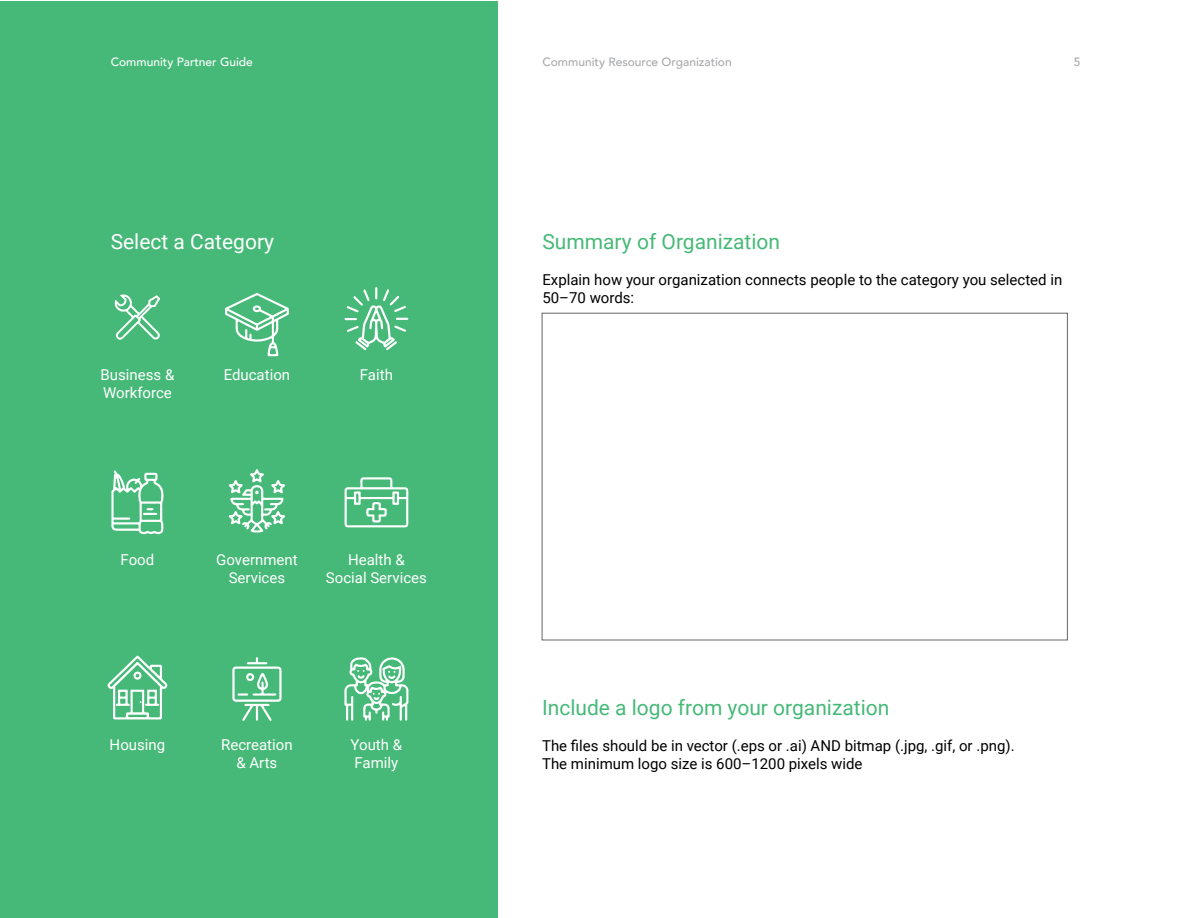
<style>
.page{position:relative;width:1188px;height:918px;background:#fff}
.page>*{position:absolute;margin:0;border:0;box-sizing:border-box;transform-origin:0 0}
.t1{font:21px "Roboto";color:#46b978}
.t2{font:21px "Roboto";color:#fff}
.t3{font:15px/18px "Roboto";color:#000}
.t4{font:15px/18px "Roboto";color:#fff;text-align:center}
.t5{font:500 12px "Avenir";color:#a7a9ac}
.t6{font:500 12px "Avenir";color:#fff}
</style>
<div class="page">
<div style="left:0;top:1px;width:498px;height:916px;background:#46b978"></div>
<svg style="left:344px;top:477px;width:65px;height:51px"></svg>
<svg style="left:111px;top:470px;width:53px;height:64px"></svg>
<svg style="left:107px;top:656px;width:61px;height:64px"></svg>
<svg style="left:225px;top:293px;width:64px;height:63px"></svg>
<svg style="left:115px;top:294px;width:45px;height:46px"></svg>
<svg style="left:344px;top:287px;width:65px;height:64px"></svg>
<svg style="left:344px;top:657px;width:65px;height:64px"></svg>
<svg style="left:232px;top:657px;width:50px;height:64px"></svg>
<svg style="left:228px;top:469px;width:57px;height:64px"></svg>
<p class="t6" style="left:111px;top:51px;width:144px">Community Partner Guide</p>
<p class="t5" style="left:1074px;top:51px;width:8px">5</p>
<p class="t5" style="left:542px;top:51px;width:191px">Community Resource Organization</p>
<h1 class="t2" style="left:111px;top:227px;width:165px">Select a Category</h1>
<h1 class="t1" style="left:542px;top:227px;width:239px">Summary of Organization</h1>
<p class="t3" style="left:542px;top:270px;width:521px">Explain how your organization connects people to the category you selected in<br>50–70 words:</p>
<p class="t4" style="left:101px;top:365px;width:75px;text-align:left">Business &amp;<br>Workforce</p>
<p class="t4" style="left:224px;top:365px;width:68px">Education</p>
<p class="t4" style="left:360px;top:365px;width:35px">Faith</p>
<p class="t4" style="left:121px;top:550px;width:35px">Food</p>
<p class="t4" style="left:216px;top:550px;width:83px">Government<br>Services</p>
<p class="t4" style="left:326px;top:550px;width:102px">Health &amp;<br>Social Services</p>
<p class="t4" style="left:110px;top:735px;width:57px">Housing</p>
<p class="t4" style="left:221px;top:735px;width:73px">Recreation &amp; Arts</p>
<p class="t4" style="left:351px;top:735px;width:53px;text-align:left">Youth &amp;<br>Family</p>
<h1 class="t1" style="left:542px;top:693px;width:349px">Include a logo from your organization</h1>
<p class="t3" style="left:542px;top:736px;width:474px">The files should be in vector (.eps or .ai) AND bitmap (.jpg, .gif, or .png).<br>The minimum logo size is 600–1200 pixels wide</p>
</div>
